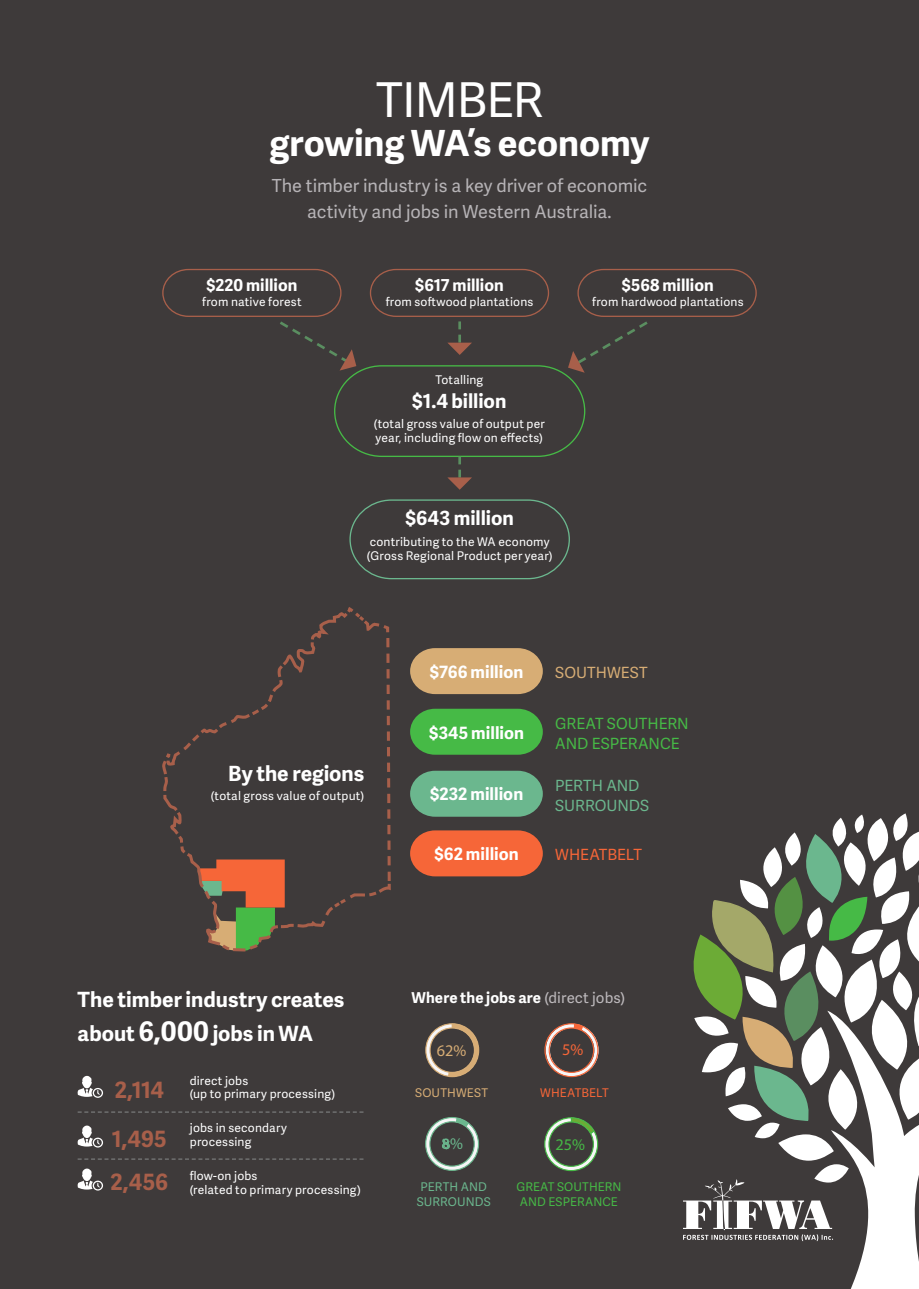
<style>
.page{position:relative;width:919px;height:1289px;background:#fff}
.page>*{position:absolute;margin:0;border:0;box-sizing:border-box;transform-origin:0 0}
.t1{font:48px "Adelle Sans";letter-spacing:-.02em;color:#fff}
.t2{font:700 36px "Adelle Sans";letter-spacing:-.005em;color:#fff}
.t3{font:700 22.5px/43px "Adelle Sans";letter-spacing:-.01em;color:#a85f4a}
.t4{font:700 21px/34px "Adelle Sans";color:#fff}
.t5{font:700 19.5px "Adelle Sans";letter-spacing:-.005em;color:#fff}
.t6{font:18px/26.5px "Adelle Sans";letter-spacing:-.005em;color:#b6b3b6;text-align:center}
.t7{font:700 16.95px "Adelle Sans";color:#fff}
.t8{font:700 16.5px "Adelle Sans";color:#fff}
.t9{font:16.2px "Myriad Pro";color:#d7ad75}
.t10{font:16.2px "Myriad Pro";color:#46ba46}
.t11{font:16.2px "Myriad Pro";color:#f66638}
.t12{font:600 16.2px "Source Sans Pro";color:#6bb78e}
.t13{font:15.45px/20.1px "Adelle Sans";color:#46ba46}
.t14{font:15.45px/20.1px "Adelle Sans";color:#6bb78e}
.t15{font:15.45px "Adelle Sans";letter-spacing:.005em;color:#d7ad75}
.t16{font:15.45px "Adelle Sans";color:#f66638}
.t17{font:700 15px "Adelle Sans";letter-spacing:.01em;color:#fff}
.t18{font:12px/13.5px "Adelle Sans";letter-spacing:.015em;color:#fff}
.t19{font:12px/15px "Adelle Sans";letter-spacing:.01em;color:#46ba46}
.t20{font:12px/15px "Adelle Sans";letter-spacing:.01em;color:#6bb78e;text-align:center}
.t21{font:12px "Adelle Sans";letter-spacing:.015em;color:#d7ad75}
.t22{font:12px "Adelle Sans";letter-spacing:.01em;color:#f66638}
.s1{font-size:27px}
.s2{font-weight:400;color:#bdb9bc}
.s3{font-family:"Myriad Pro";font-weight:400}
</style>
<div class="page">
<div style="left:0;top:0;width:918px;height:1288px;background:#3e3a3a"></div>
<svg style="left:162px;top:608px;width:229px;height:344px"></svg>
<svg style="left:410px;top:708px;width:132px;height:46px;background:#45ae44"></svg>
<svg style="left:410px;top:770px;width:132px;height:46px;background:#66ab86"></svg>
<svg style="left:410px;top:830px;width:132px;height:46px;background:#e66238"></svg>
<svg style="left:410px;top:648px;width:132px;height:46px;background:#caa370"></svg>
<svg style="left:425px;top:1023px;width:55px;height:54px"></svg>
<svg style="left:544px;top:1023px;width:55px;height:54px"></svg>
<svg style="left:425px;top:1117px;width:54px;height:54px"></svg>
<svg style="left:544px;top:1117px;width:54px;height:54px"></svg>
<svg style="left:78px;top:1075px;width:25px;height:22px"></svg>
<svg style="left:78px;top:1125px;width:25px;height:22px"></svg>
<svg style="left:78px;top:1168px;width:25px;height:22px"></svg>
<svg style="left:78px;top:1111px;width:285px;height:1px"></svg>
<svg style="left:78px;top:1158px;width:285px;height:1px"></svg>
<svg style="left:349px;top:499px;width:221px;height:81px"></svg>
<svg style="left:162px;top:268px;width:595px;height:222px"></svg>
<svg style="left:683px;top:813px;width:235px;height:475px"></svg>
<h1 class="t1" style="left:376px;top:66px;width:168px">TIMBER</h1>
<h2 class="t2" style="left:269px;top:117px;width:381px">growing WA’s economy</h2>
<h3 class="t6" style="left:272px;top:171px;width:377px">The timber industry is a key driver of economic activity and jobs in Western Australia.</h3>
<h3 class="t8" style="left:206px;top:273px;width:92px">$220 million</h3>
<p class="t18" style="left:202px;top:294px;width:101px">from native forest</p>
<h3 class="t8" style="left:415px;top:273px;width:90px">$617 million</h3>
<p class="t18" style="left:385px;top:294px;width:149px">from softwood plantations</p>
<p class="t18" style="left:435px;top:372px;width:49px">Totalling</p>
<h3 class="t5" style="left:412px;top:386px;width:96px">$1.4 billion</h3>
<p class="t18" style="left:374px;top:417px;width:172px">(total gross value of output per year, including flow on effects)</p>
<h3 class="t5" style="left:405px;top:504px;width:110px">$643 million</h3>
<p class="t18" style="left:367px;top:534px;width:187px">contributing to the WA economy (Gross Regional Product per year)</p>
<h3 class="t8" style="left:622px;top:273px;width:93px">$568 million</h3>
<p class="t18" style="left:592px;top:294px;width:153px">from hardwood plantations</p>
<h3 class="t7" style="left:430px;top:659px;width:95px">$766 million</h3>
<p class="t15" style="left:555px;top:661px;width:94px">SOUTHWEST</p>
<h3 class="t4" style="left:228px;top:755px;width:138px">By the regions</h3>
<p class="t18" style="left:211px;top:788px;width:155px">(total gross value of output)</p>
<h3 class="t7" style="left:429px;top:720px;width:96px">$345 million</h3>
<h3 class="t7" style="left:430px;top:781px;width:95px">$232 million</h3>
<h3 class="t7" style="left:434px;top:841px;width:86px">$62 million</h3>
<p class="t13" style="left:555px;top:713px;width:135px">GREAT SOUTHERN<br>AND ESPERANCE</p>
<p class="t14" style="left:555px;top:775px;width:95px">PERTH AND<br>SURROUNDS</p>
<p class="t16" style="left:555px;top:844px;width:88px">WHEATBELT</p>
<h3 class="t4" style="left:78px;top:981px;width:268px">The timber industry creates about <span class="s1">6,000</span> jobs in WA</h3>
<h3 class="t3" style="left:115px;top:1066px;width:51px">2,114</h3>
<p class="t18" style="left:190px;top:1073px;width:147px">direct jobs<br>(up to primary processing)</p>
<p class="t18" style="left:190px;top:1120px;width:98px">jobs in secondary processing</p>
<p class="t18" style="left:190px;top:1168px;width:173px">flow-on jobs<br>(related to primary processing)</p>
<h3 class="t3" style="left:110px;top:1116px;width:59px">1,495<br>2,456</h3>
<p class="t17" style="left:411px;top:986px;width:215px">Where the jobs are <span class="s2">(direct jobs)</span></p>
<h3 class="t9" style="left:436px;top:1040px;width:31px">62%</h3>
<h3 class="t11" style="left:562px;top:1039px;width:23px">5%</h3>
<p class="t21" style="left:415px;top:1083px;width:74px">SOUTHWEST</p>
<p class="t22" style="left:540px;top:1083px;width:70px">WHEATBELT</p>
<h3 class="t12" style="left:441px;top:1132px;width:23px">8<span class="s3">%</span></h3>
<h3 class="t10" style="left:555px;top:1134px;width:31px">25%</h3>
<p class="t20" style="left:416px;top:1178px;width:75px">PERTH AND<br>SURROUNDS</p>
<p class="t19" style="left:516px;top:1178px;width:106px">GREAT SOUTHERN<br>AND ESPERANCE</p>
</div>
